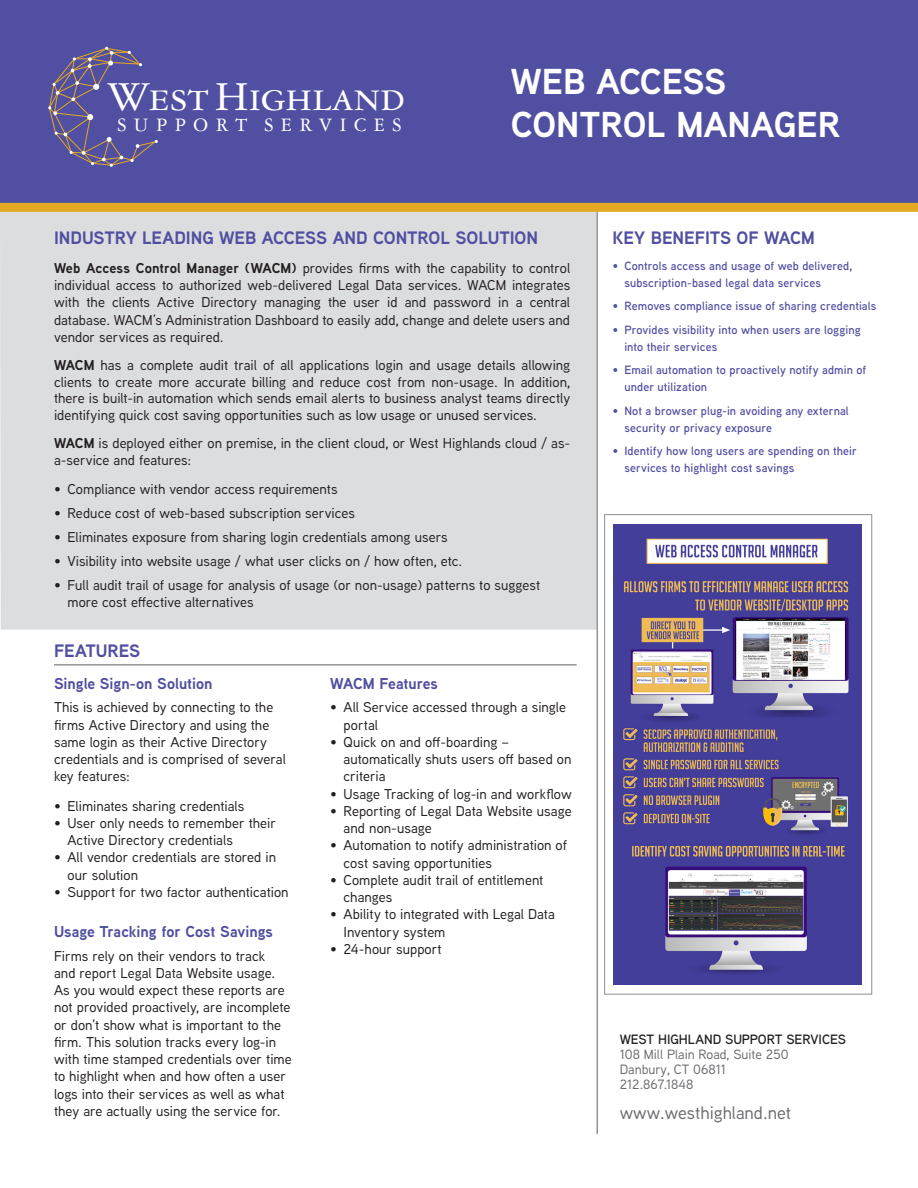
<style>
.page{position:relative;width:918px;height:1188px;background:#fff}
.page>*{position:absolute;margin:0;border:0;box-sizing:border-box;transform-origin:0 0}
.t1{font:43.8px "Garamond Three SC";color:#fff}
.t2{font:700 36px "Aaux Next";color:#fff}
.t3{font:20.25px "Garamond Three";letter-spacing:.37em;color:#fff}
.head_1{font:700 18px "Aaux Next";letter-spacing:-.005em;color:#504fa1}
.t4{font:500 18px "Aaux Next";color:#6c6d70}
.call_out{font:700 18px "Aaux Next";color:#504fa1}
.Sub_1{font:700 18px "Aaux Next";letter-spacing:-.005em;color:#504fa1}
.Sub_1-2{font:700 15.75px "Aaux Next";color:#504fa1}
.text_1{font:500 14.25px/17.2px "Aaux Next";color:#231f20}
.t5{font:500 13.5px "Aaux Next";color:#6c6d70}
.t6{font:600 13.5px "Aaux Next";color:#231f20}
.call_out-2{font:600 12px/17.2px "Aaux Next";letter-spacing:.01em;color:#504fa1}
.s1{font-weight:700}
</style>
<div class="page">
<div style="left:0;top:212px;width:596px;height:418px;background:#dcdddf"></div>
<div style="left:0;top:0;width:918px;height:207px;background:#504fa1"></div>
<svg style="left:48px;top:47px;width:110px;height:120px"></svg>
<hr style="left:596px;top:207px;width:2px;height:927px;background:#939598">
<div style="left:0;top:203px;width:918px;height:9px;background:#e4a922"></div>
<div style="left:604px;top:514px;width:268px;height:481px;border:1px solid #939598"></div>
<img style="left:614px;top:524px;width:247px;height:461px">
<hr style="left:54px;top:664px;width:523px;height:2px;background:#939598">
<p class="t1" style="left:107px;top:74px;width:300px">WestHighland</p>
<p class="t3" style="left:117px;top:114px;width:286px">SUPPORT SERVICES</p>
<p class="t2" style="left:511px;top:56px;width:217px">WEB ACCESS</p>
<p class="t2" style="left:511px;top:99px;width:331px">CONTROL MANAGER</p>
<p class="head_1" style="left:54px;top:225px;width:486px">INDUSTRY LEADING WEB ACCESS AND CONTROL SOLUTION</p>
<p class="text_1" style="left:54px;top:259px;width:518px;text-align:justify"><span class="s1">Web Access Control Manager (WACM)</span> provides firms with the capability to control individual access to authorized web-delivered Legal Data services. WACM integrates with the clients Active Directory managing the user id and password in a central database. WACM’s Administration Dashboard to easily add, change and delete users and vendor services as required.</p>
<p class="text_1" style="left:54px;top:357px;width:518px;line-height:16.5px;text-align:justify"><span class="s1">WACM</span> has a complete audit trail of all applications login and usage details allowing clients to create more accurate billing and reduce cost from non-usage. In addition, there is built-in automation which sends email alerts to business analyst teams directly identifying quick cost saving opportunities such as low usage or unused services.</p>
<p class="text_1" style="left:54px;top:435px;width:518px;line-height:16.5px"><span class="s1">WACM</span> is deployed either on premise, in the client cloud, or West Highlands cloud / as&shy;a-service and features:</p>
<p class="text_1" style="left:54px;top:480px;width:285px">• Compliance with vendor access requirements</p>
<p class="text_1" style="left:54px;top:504px;width:303px">• Reduce cost of web-based subscription services</p>
<p class="text_1" style="left:54px;top:528px;width:395px">• Eliminates exposure from sharing login credentials among users</p>
<p class="text_1" style="left:54px;top:552px;width:410px">• Visibility into website usage / what user clicks on / how often, etc.</p>
<p class="text_1" style="left:68px;top:576px;width:474px;text-indent:-14px">• Full audit trail of usage for analysis of usage (or non-usage) patterns to suggest more cost effective alternatives</p>
<p class="Sub_1" style="left:54px;top:638px;width:88px">FEATURES</p>
<p class="Sub_1-2" style="left:54px;top:673px;width:160px">Single Sign-on Solution</p>
<p class="text_1" style="left:54px;top:698px;width:233px">This is achieved by connecting to the firms Active Directory and using the same login as their Active Directory credentials and is comprised of several key features:</p>
<p class="text_1" style="left:54px;top:797px;width:192px">• Eliminates sharing credentials</p>
<p class="text_1" style="left:68px;top:814px;width:210px;text-indent:-14px">• User only needs to remember their<br>Active Directory credentials</p>
<p class="text_1" style="left:68px;top:848px;width:210px;text-indent:-14px">• All vendor credentials are stored in our solution</p>
<p class="text_1" style="left:54px;top:883px;width:236px">• Support for two factor authentication</p>
<p class="Sub_1-2" style="left:54px;top:921px;width:220px">Usage Tracking for Cost Savings</p>
<p class="text_1" style="left:54px;top:947px;width:239px">Firms rely on their vendors to track<br>and report Legal Data Website usage.<br>As you would expect these reports are not provided proactively, are incomplete or don’t show what is important to the firm. This solution tracks every log-in with time stamped credentials over time to highlight when and how often a user logs into their services as well as what they are actually using the service for.</p>
<p class="Sub_1-2" style="left:330px;top:673px;width:109px">WACM Features</p>
<p class="text_1" style="left:344px;top:698px;width:224px;text-indent:-14px">• All Service accessed through a single portal</p>
<p class="text_1" style="left:344px;top:733px;width:230px;text-indent:-14px">• Quick on and off-boarding – automatically shuts users off based on criteria</p>
<p class="text_1" style="left:330px;top:785px;width:243px">• Usage Tracking of log-in and workflow</p>
<p class="text_1" style="left:344px;top:802px;width:230px;text-indent:-14px">• Reporting of Legal Data Website usage and non-usage</p>
<p class="text_1" style="left:344px;top:836px;width:225px;text-indent:-14px">• Automation to notify administration of cost saving opportunities</p>
<p class="text_1" style="left:344px;top:871px;width:202px;text-indent:-14px">• Complete audit trail of entitlement changes</p>
<p class="text_1" style="left:344px;top:905px;width:213px;text-indent:-14px">• Ability to integrated with Legal Data<br>Inventory system</p>
<p class="text_1" style="left:330px;top:940px;width:113px">• 24-hour support</p>
<p class="call_out" style="left:612px;top:225px;width:204px">KEY BENEFITS OF WACM</p>
<p class="call_out-2" style="left:624px;top:257px;width:229px;text-indent:-12px">• Controls access and usage of web delivered, subscription-based legal data services</p>
<p class="call_out-2" style="left:612px;top:297px;width:266px">• Removes compliance issue of sharing credentials</p>
<p class="call_out-2" style="left:624px;top:320px;width:238px;text-indent:-12px">• Provides visibility into when users are logging into their services</p>
<p class="call_out-2" style="left:624px;top:361px;width:243px;text-indent:-12px">• Email automation to proactively notify admin of under utilization</p>
<p class="call_out-2" style="left:624px;top:401px;width:226px;text-indent:-12px">• Not a browser plug-in avoiding any external security or privacy exposure</p>
<p class="call_out-2" style="left:624px;top:442px;width:234px;text-indent:-12px">• Identify how long users are spending on their services to highlight cost savings</p>
<p class="t6" style="left:620px;top:1030px;width:228px">WEST HIGHLAND SUPPORT SERVICES</p>
<p class="t5" style="left:620px;top:1045px;width:170px">108 Mill Plain Road, Suite 250</p>
<p class="t5" style="left:620px;top:1060px;width:108px">Danbury, CT 06811</p>
<p class="t5" style="left:620px;top:1075px;width:75px">212.867.1848</p>
<p class="t4" style="left:620px;top:1101px;width:173px">www.westhighland.net</p>
</div>
